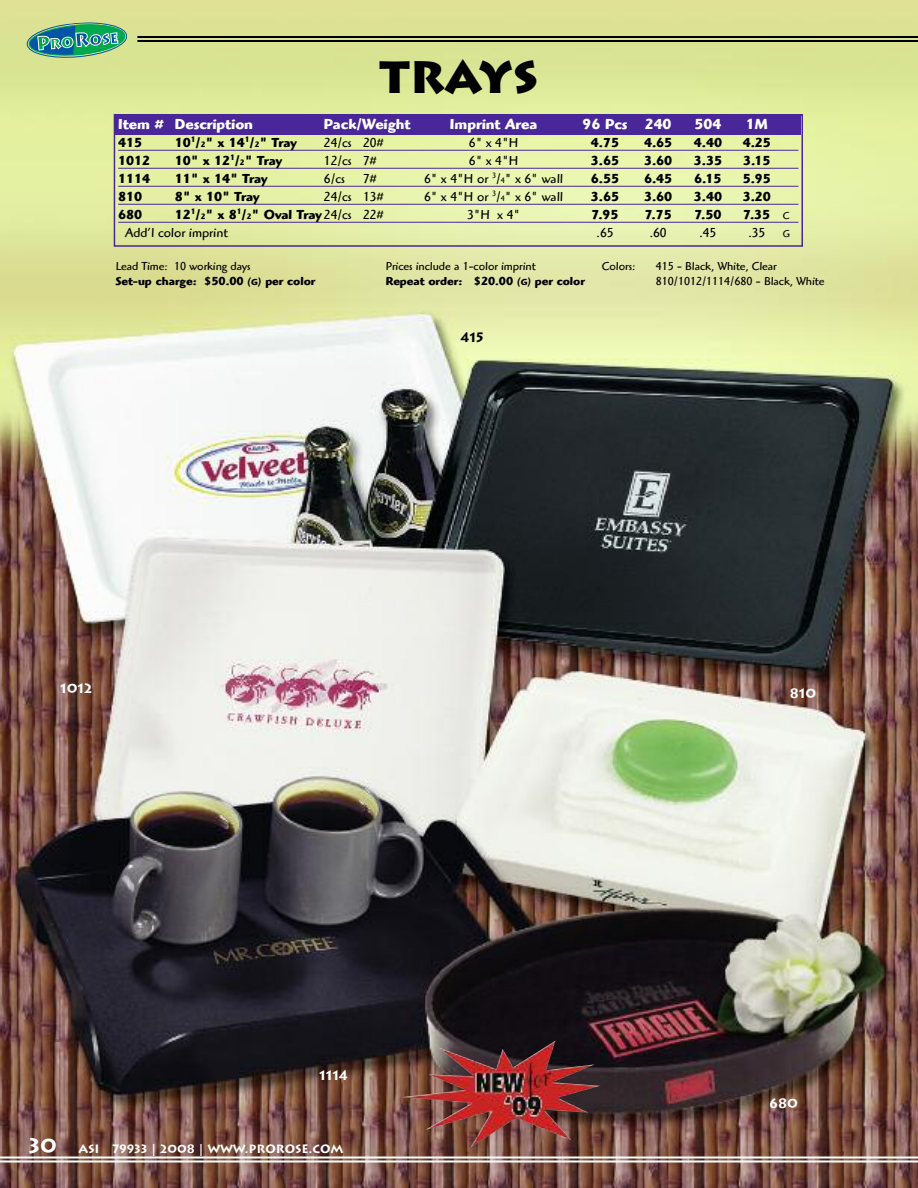
<style>
.page{position:relative;width:918px;height:1188px;background:#fff}
.page>*{position:absolute;margin:0;border:0;box-sizing:border-box;transform-origin:0 0}
.t1{font:900 45px "Lithos";color:#000}
.t2{font:700 15px "Highlander";color:#fff}
.t3{font:700 13.5px "Highlander";color:#000}
.t4{font:13.5px "Highlander";color:#000}
.t5{font:700 13.5px "Lithos";color:#fff}
.t6{font:700 13.5px "Lithos";color:#000}
.t7{font:12px "Highlander";color:#000}
.t8{font:700 12px "Highlander";color:#000}
.t9{font:700 12px "Lithos";color:#fff}
.t10{font:10.5px "Highlander";color:#000}
.s1{font-size:8.1px}
.s2{font-weight:400}
.s3{font-weight:400;font-size:10.5px}
.s4{font-size:9px}
.s5{font-size:21px}
.s6{font-family:"Highlander";font-weight:400}
</style>
<div class="page">
<img style="left:0;top:0;width:918px;height:1188px">
<hr style="left:137px;top:36px;width:781px;height:2px;background:#000">
<hr style="left:137px;top:40px;width:781px;height:2px;background:#000">
<hr style="left:0;top:1157px;width:918px;height:2px;background:#fff">
<hr style="left:0;top:1160px;width:918px;height:2px;background:#fff">
<svg style="left:25px;top:22px;width:103px;height:38px;background:#64ae8e"></svg>
<div style="left:115px;top:115px;width:686px;height:19px;background:#492798"></div>
<div style="left:114px;top:114px;width:689px;height:133px;border:2px solid #492798"></div>
<hr style="left:118px;top:150px;width:680px;height:1px;background:#492798">
<hr style="left:118px;top:168px;width:680px;height:1px;background:#492798">
<hr style="left:118px;top:186px;width:680px;height:1px;background:#492798">
<hr style="left:118px;top:204px;width:680px;height:1px;background:#492798">
<hr style="left:118px;top:222px;width:680px;height:1px;background:#492798">
<img style="left:402px;top:1041px;width:198px;height:106px">
<h1 class="t1" style="left:380px;top:52px;width:160px">TRAYS</h1>
<p class="t2" style="left:118px;top:119px;width:136px">Item # Description</p>
<p class="t2" style="left:324px;top:119px;width:88px">Pack/Weight</p>
<p class="t2" style="left:450px;top:119px;width:89px">Imprint Area</p>
<p class="t2" style="left:583px;top:119px;width:90px">96 Pcs 240</p>
<p class="t2" style="left:695px;top:119px;width:28px">504</p>
<p class="t2" style="left:746px;top:119px;width:23px">1M</p>
<p class="t3" style="left:118px;top:138px;width:26px">415</p>
<p class="t3" style="left:175px;top:138px;width:124px">10<sup>1</sup>/<span class="s1">2</span>" x 14<sup>1</sup>/<span class="s1">2</span>" Tray</p>
<p class="t4" style="left:324px;top:138px;width:61px">24/cs 20#</p>
<p class="t4" style="left:469px;top:138px;width:51px">6" x 4"H</p>
<p class="t3" style="left:591px;top:138px;width:30px">4.75</p>
<p class="t3" style="left:644px;top:138px;width:30px">4.65</p>
<p class="t3" style="left:694px;top:138px;width:30px">4.40</p>
<p class="t3" style="left:743px;top:138px;width:30px">4.25</p>
<p class="t3" style="left:118px;top:156px;width:34px">1012</p>
<p class="t3" style="left:175px;top:156px;width:109px">10" x 12<sup>1</sup>/<span class="s1">2</span>" Tray</p>
<p class="t4" style="left:324px;top:156px;width:54px">12/cs 7#</p>
<p class="t4" style="left:469px;top:156px;width:51px">6" x 4"H</p>
<p class="t3" style="left:591px;top:156px;width:30px">3.65</p>
<p class="t3" style="left:644px;top:156px;width:30px">3.60</p>
<p class="t3" style="left:694px;top:156px;width:30px">3.35</p>
<p class="t3" style="left:743px;top:156px;width:29px">3.15</p>
<p class="t3" style="left:118px;top:174px;width:34px">1114</p>
<p class="t3" style="left:175px;top:174px;width:94px">11" x 14" Tray</p>
<p class="t4" style="left:324px;top:174px;width:23px">6/cs</p>
<p class="t4" style="left:363px;top:174px;width:15px">7#</p>
<p class="t4" style="left:424px;top:174px;width:141px">6" x 4"H or <sup>3</sup>/<span class="s1">4</span>" x 6" wall</p>
<p class="t3" style="left:591px;top:174px;width:30px">6.55</p>
<p class="t3" style="left:644px;top:174px;width:30px">6.45</p>
<p class="t3" style="left:694px;top:174px;width:29px">6.15</p>
<p class="t3" style="left:743px;top:174px;width:30px">5.95</p>
<p class="t3" style="left:118px;top:192px;width:26px">810</p>
<p class="t3" style="left:175px;top:192px;width:86px">8" x 10" Tray</p>
<p class="t4" style="left:324px;top:192px;width:61px">24/cs 13#</p>
<p class="t4" style="left:424px;top:192px;width:141px">6" x 4"H or <sup>3</sup>/<span class="s1">4</span>" x 6" wall</p>
<p class="t3" style="left:591px;top:192px;width:30px">3.65</p>
<p class="t3" style="left:644px;top:192px;width:30px">3.60</p>
<p class="t3" style="left:694px;top:192px;width:30px">3.40</p>
<p class="t3" style="left:743px;top:192px;width:30px">3.20</p>
<p class="t3" style="left:118px;top:210px;width:26px">680</p>
<p class="t3" style="left:175px;top:210px;width:210px">12<sup>1</sup>/<span class="s1">2</span>" x 8<sup>1</sup>/<span class="s1">2</span>" Oval Tray <span class="s2">24/cs 22#</span></p>
<p class="t4" style="left:467px;top:210px;width:55px">3"H x 4"</p>
<p class="t3" style="left:592px;top:210px;width:29px">7.95</p>
<p class="t3" style="left:645px;top:210px;width:29px">7.75</p>
<p class="t3" style="left:694px;top:210px;width:29px">7.50</p>
<p class="t3" style="left:743px;top:210px;width:48px">7.35 <span class="s3">C</span></p>
<p class="t4" style="left:126px;top:228px;width:104px">Add’l color imprint</p>
<p class="t4" style="left:597px;top:228px;width:18px">.65</p>
<p class="t4" style="left:650px;top:228px;width:18px">.60</p>
<p class="t4" style="left:699px;top:228px;width:18px">.45</p>
<p class="t4" style="left:748px;top:228px;width:18px">.35</p>
<p class="t10" style="left:783px;top:230px;width:9px">G</p>
<p class="t7" style="left:116px;top:262px;width:136px">Lead Time: 10 working days</p>
<p class="t7" style="left:386px;top:262px;width:151px">Prices include a 1-color imprint</p>
<p class="t7" style="left:602px;top:262px;width:35px">Colors:</p>
<p class="t7" style="left:656px;top:262px;width:123px">415 - Black, White, Clear</p>
<p class="t8" style="left:116px;top:277px;width:201px">Set-up charge: $50.00 <span class="s4">(G)</span> per color</p>
<p class="t8" style="left:386px;top:277px;width:201px">Repeat order: $20.00 <span class="s4">(G)</span> per color</p>
<p class="t7" style="left:656px;top:277px;width:170px">810/1012/1114/680 - Black, White</p>
<p class="t5" style="left:60px;top:681px;width:34px">1012</p>
<p class="t6" style="left:461px;top:330px;width:24px">415</p>
<p class="t5" style="left:319px;top:1068px;width:30px">1114</p>
<p class="t9" style="left:28px;top:1142px;width:317px"><span class="s5">30</span> ASI 79933 <span class="s6">|</span> 2008 <span class="s6">|</span> WWW.PROROSE.COM</p>
<p class="t5" style="left:790px;top:685px;width:28px">810</p>
<p class="t5" style="left:769px;top:1096px;width:30px">680</p>
</div>
